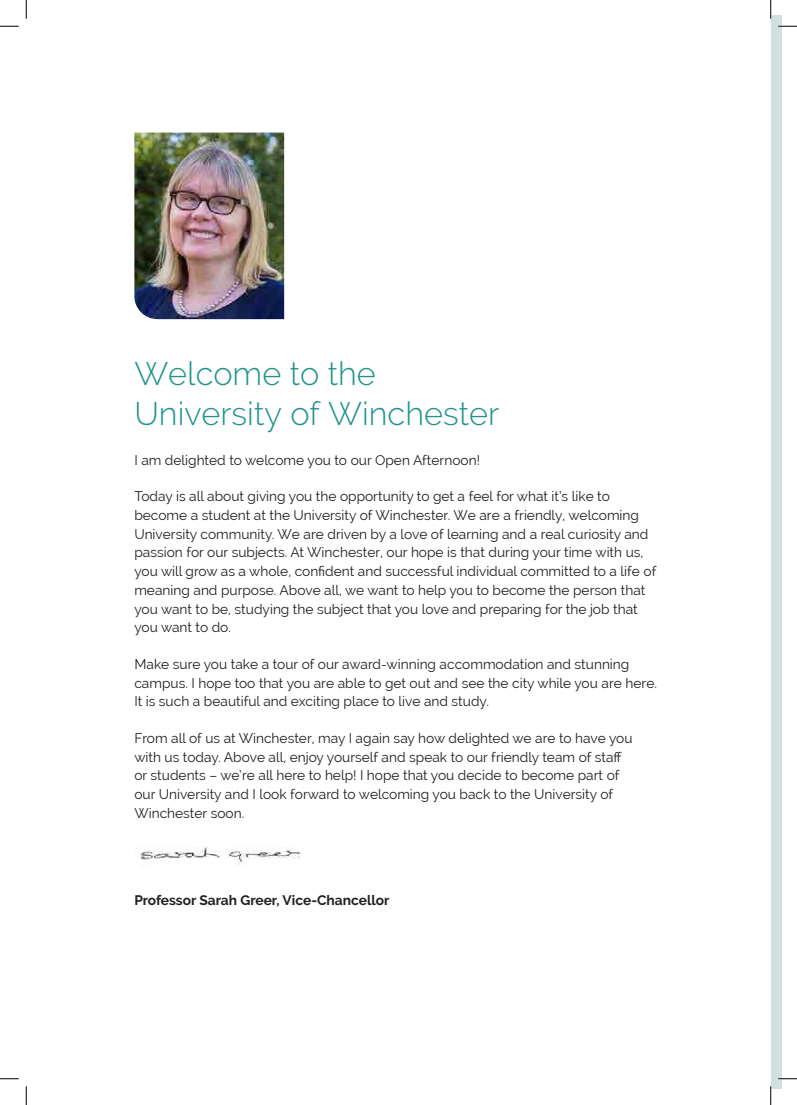
<style>
.page{position:relative;width:797px;height:1105px;background:#fff}
.page>*{position:absolute;margin:0;border:0;box-sizing:border-box;transform-origin:0 0}
.Heading{font:300 32.5px/40px "Raleway";color:#21938d}
.Body{font:13.75px/18.8px "Raleway";color:#231f20}
.Body-2{font:700 13.75px "Raleway";color:#231f20}
</style>
<div class="page">
<img style="left:139px;top:846px;width:162px;height:20px">
<img style="left:134px;top:133px;width:150px;height:186px">
<div style="left:770px;top:16px;width:11px;height:1073px;background:#d0e0e0"></div>
<svg style="left:0;top:25px;width:19px;height:2px"></svg>
<svg style="left:778px;top:25px;width:19px;height:2px"></svg>
<svg style="left:0;top:1078px;width:19px;height:1px"></svg>
<svg style="left:778px;top:1078px;width:19px;height:1px"></svg>
<svg style="left:25px;top:0;width:2px;height:19px"></svg>
<svg style="left:25px;top:1086px;width:2px;height:19px"></svg>
<svg style="left:770px;top:0;width:1px;height:19px"></svg>
<svg style="left:770px;top:1086px;width:1px;height:19px"></svg>
<p class="Heading" style="left:134px;top:353px;width:366px">Welcome to the<br>University of Winchester</p>
<p class="Body" style="left:134px;top:450px;width:347px">I am delighted to welcome you to our Open Afternoon!</p>
<p class="Body" style="left:134px;top:487px;width:523px">Today is all about giving you the opportunity to get a feel for what it’s like to become a student at the University of Winchester. We are a friendly, welcoming University community. We are driven by a love of learning and a real curiosity and passion for our subjects. At Winchester, our hope is that during your time with us, you will grow as a whole, confident and successful individual committed to a life of meaning and purpose. Above all, we want to help you to become the person that you want to be, studying the subject that you love and preparing for the job that you want to do.</p>
<p class="Body" style="left:134px;top:655px;width:524px">Make sure you take a tour of our award-winning accommodation and stunning campus. I hope too that you are able to get out and see the city while you are here.<br>It is such a beautiful and exciting place to live and study.</p>
<p class="Body" style="left:134px;top:729px;width:499px">From all of us at Winchester, may I again say how delighted we are to have you with us today. Above all, enjoy yourself and speak to our friendly team of staff or students – we’re all here to help! I hope that you decide to become part of our University and I look forward to welcoming you back to the University of Winchester soon.</p>
<p class="Body-2" style="left:134px;top:892px;width:256px">Professor Sarah Greer, Vice-Chancellor</p>
</div>
